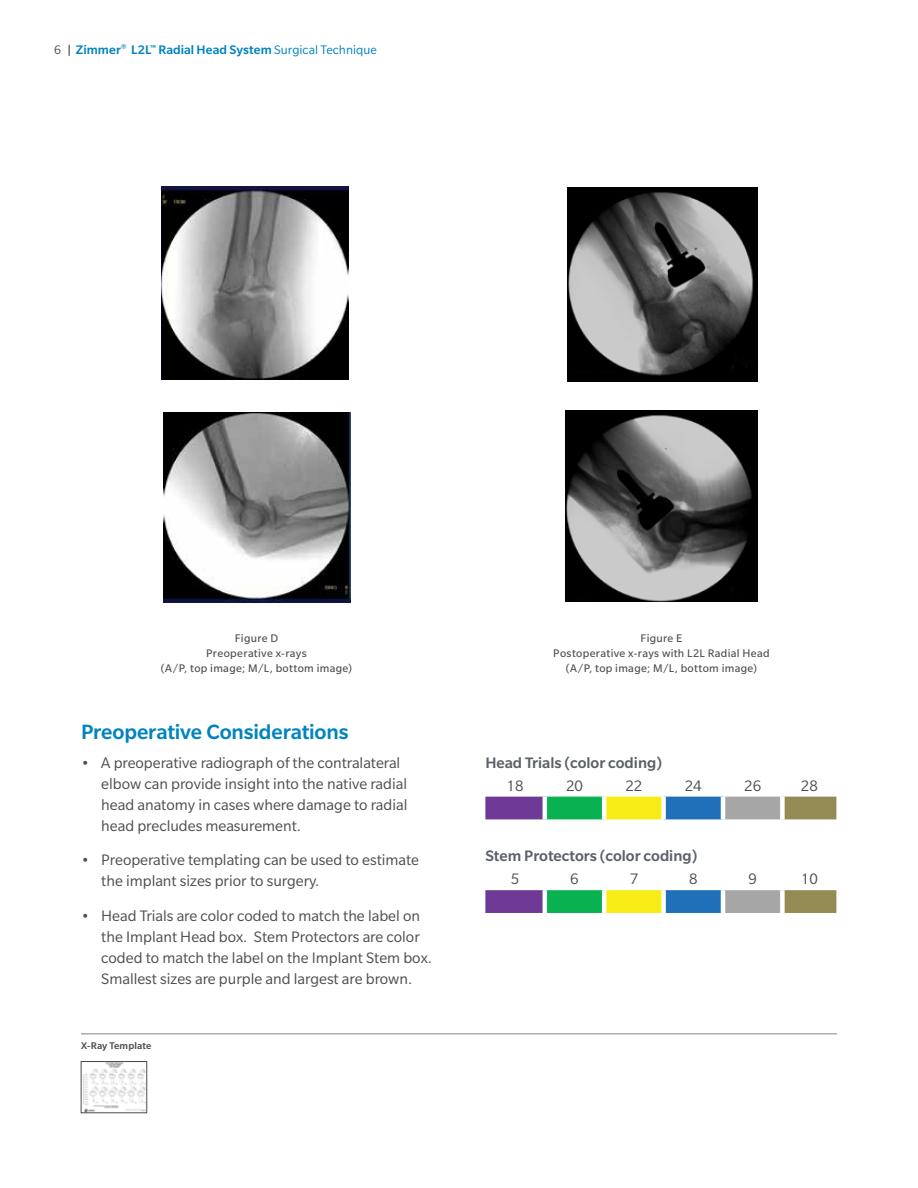
<style>
.page{position:relative;width:918px;height:1188px;background:#fff}
.page>*{position:absolute;margin:0;border:0;box-sizing:border-box;transform-origin:0 0}
.t1{font:500 22.5px "Slate Pro";letter-spacing:-.005em;color:#0083bf}
.t2{font:16.5px/21px "Slate Pro";color:#4d4d4f}
.t3{font:500 16.5px "Slate Pro";color:#5b6069}
.t4{font:500 13.5px "Slate Pro";letter-spacing:.005em;color:#0083bf}
.t5{font:12px/15px "Slate Pro";letter-spacing:.03em;color:#4d4d4f;text-align:center}
.t6{font:500 10.5px "Slate Pro";letter-spacing:.01em;color:#4d4d4f}
.s1{font-weight:400;color:#4d4d4f}
.s2{font-weight:400;color:#000}
.s3{font-weight:400}
</style>
<div class="page">
<img style="left:164px;top:413px;width:187px;height:189px">
<img style="left:162px;top:187px;width:187px;height:192px">
<hr style="left:81px;top:1034px;width:756px;height:1px;background:#818386">
<img style="left:83px;top:1063px;width:62px;height:48px">
<div style="left:81px;top:1061px;width:66px;height:52px;border:1px solid #4d4d4f"></div>
<svg style="left:485px;top:797px;width:351px;height:116px"></svg>
<div style="left:661px;top:797px;width:5px;height:22px;background:#fff"></div>
<hr style="left:721px;top:797px;width:4px;height:22px;background:#fff">
<div style="left:780px;top:797px;width:5px;height:22px;background:#fff"></div>
<hr style="left:543px;top:797px;width:4px;height:22px;background:#fff">
<hr style="left:602px;top:797px;width:4px;height:22px;background:#fff">
<hr style="left:543px;top:890px;width:4px;height:23px;background:#fff">
<hr style="left:602px;top:890px;width:4px;height:23px;background:#fff">
<div style="left:661px;top:890px;width:5px;height:23px;background:#fff"></div>
<hr style="left:721px;top:890px;width:4px;height:23px;background:#fff">
<div style="left:780px;top:890px;width:5px;height:23px;background:#fff"></div>
<img style="left:568px;top:187px;width:189px;height:195px">
<img style="left:566px;top:411px;width:191px;height:191px">
<p class="t4" style="left:54px;top:43px;width:324px"><span class="s1">6</span> <span class="s2">|</span> Zimmer<sup>®</sup> L2L<sup>™</sup> Radial Head System <span class="s3">Surgical Technique</span></p>
<p class="t5" style="left:161px;top:630px;width:193px">Figure D<br>Preoperative x-rays<br>(A/P, top image; M/L, bottom image)</p>
<p class="t5" style="left:553px;top:630px;width:218px">Figure E<br>Postoperative x-rays with L2L Radial Head (A/P, top image; M/L, bottom image)</p>
<h1 class="t1" style="left:81px;top:719px;width:269px">Preoperative Considerations</h1>
<p class="t2" style="left:101px;top:752px;width:308px;text-indent:-20px">• A preoperative radiograph of the contralateral elbow can provide insight into the native radial head anatomy in cases where damage to radial head precludes measurement.</p>
<p class="t2" style="left:101px;top:850px;width:319px;text-indent:-20px">• Preoperative templating can be used to estimate the implant sizes prior to surgery.</p>
<p class="t2" style="left:101px;top:905px;width:332px;text-indent:-20px">• Head Trials are color coded to match the label on the Implant Head box. Stem Protectors are color coded to match the label on the Implant Stem box.<br>Smallest sizes are purple and largest are brown.</p>
<p class="t6" style="left:81px;top:1040px;width:72px">X-Ray Template</p>
<p class="t3" style="left:485px;top:754px;width:178px">Head Trials (color coding)</p>
<p class="t2" style="left:507px;top:775px;width:18px">18</p>
<p class="t2" style="left:566px;top:775px;width:18px">20</p>
<p class="t2" style="left:625px;top:775px;width:18px">22</p>
<p class="t2" style="left:685px;top:775px;width:18px">24</p>
<p class="t2" style="left:744px;top:775px;width:18px">26</p>
<p class="t2" style="left:801px;top:775px;width:18px">28</p>
<p class="t3" style="left:485px;top:847px;width:213px">Stem Protectors (color coding)</p>
<p class="t2" style="left:511px;top:868px;width:10px">5</p>
<p class="t2" style="left:570px;top:868px;width:10px">6</p>
<p class="t2" style="left:630px;top:868px;width:10px">7</p>
<p class="t2" style="left:689px;top:868px;width:10px">8</p>
<p class="t2" style="left:748px;top:868px;width:10px">9</p>
<p class="t2" style="left:801px;top:868px;width:18px">10</p>
</div>
